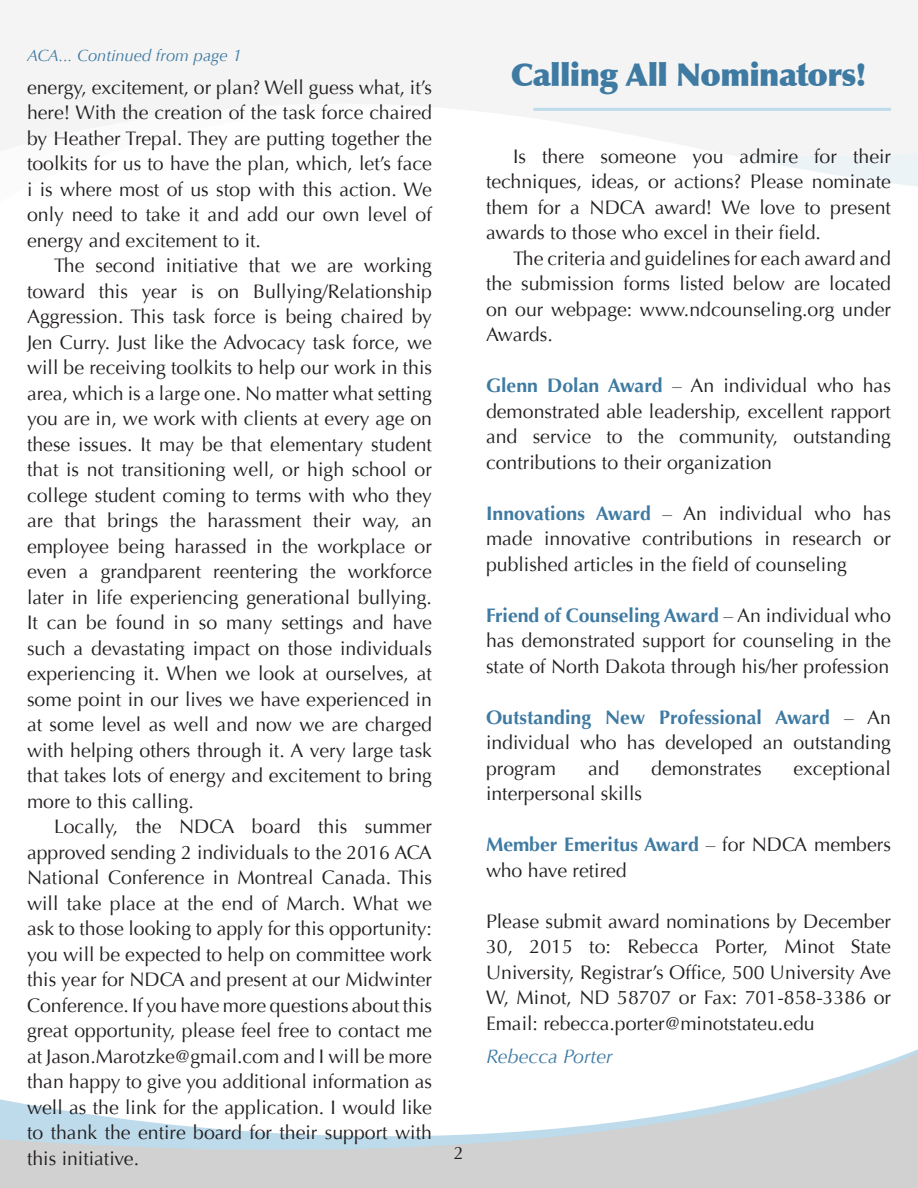
<style>
.page{position:relative;width:918px;height:1188px;background:#fff}
.page>*{position:absolute;margin:0;border:0;box-sizing:border-box;transform-origin:0 0}
.t1{font:900 31.5px "Optima";letter-spacing:-.02em;color:#3e7aa2}
.t2{font:19.5px/25.5px "Optima";color:#231f20;text-align:justify}
.t3{font:italic 19.5px "Optima";color:#3e7aa2}
.t4{font:18px "Optima";color:#231f20}
.t5{font:italic 16.5px "Optima";color:#3e7aa2}
.s1{font-weight:700;color:#3e7aa2}
</style>
<div class="page">
<svg style="left:0;top:0;width:918px;height:156px;fill:#f4f4f4"></svg>
<svg style="left:0;top:101px;width:405px;height:55px"></svg>
<svg style="left:737px;top:150px;width:181px;height:37px"></svg>
<svg style="left:0;top:1053px;width:918px;height:135px"></svg>
<hr style="left:534px;top:108px;width:357px;height:3px;background:#bedbeb">
<p class="t5" style="left:27px;top:46px;width:216px">ACA... Continued from page 1</p>
<p class="t2" style="left:27px;top:75px;width:407px">energy, excitement, or plan? Well guess what, it’s here! With the creation of the task force chaired by Heather Trepal. They are putting together the toolkits for us to have the plan, which, let’s face i is where most of us stop with this action. We only need to take it and add our own level of energy and excitement to it.</p>
<p class="t2" style="left:27px;top:253px;width:407px;text-indent:27px">The second initiative that we are working toward this year is on Bullying/Relationship Aggression. This task force is being chaired by Jen Curry. Just like the Advocacy task force, we will be receiving toolkits to help our work in this area, which is a large one. No matter what setting you are in, we work with clients at every age on these issues. It may be that elementary student that is not transitioning well, or high school or college student coming to terms with who they are that brings the harassment their way, an employee being harassed in the workplace or even a grandparent reentering the workforce later in life experiencing generational bullying.<br>It can be found in so many settings and have such a devastating impact on those individuals experiencing it. When we look at ourselves, at some point in our lives we have experienced in at some level as well and now we are charged with helping others through it. A very large task that takes lots of energy and excitement to bring more to this calling.</p>
<p class="t2" style="left:27px;top:814px;width:407px;text-indent:27px">Locally, the NDCA board this summer approved sending 2 individuals to the 2016 ACA National Conference in Montreal Canada. This will take place at the end of March. What we ask to those looking to apply for this opportunity: you will be expected to help on committee work this year for NDCA and present at our Midwinter Conference. If you have more questions about this great opportunity, please feel free to contact me at Jason.Marotzke@gmail.com and I will be more than happy to give you additional information as well as the link for the application. I would like to thank the entire board for their support with this initiative.</p>
<p class="t4" style="left:454px;top:1143px;width:12px">2</p>
<p class="t1" style="left:511px;top:56px;width:357px">Calling All Nominators!</p>
<p class="t2" style="left:486px;top:144px;width:407px;text-indent:27px">Is there someone you admire for their techniques, ideas, or actions? Please nominate them for a NDCA award! We love to present awards to those who excel in their field.</p>
<p class="t2" style="left:486px;top:246px;width:407px;text-indent:27px">The criteria and guidelines for each award and the submission forms listed below are located on our webpage: www.ndcounseling.org under Awards.</p>
<p class="t2" style="left:486px;top:373px;width:406px"><span class="s1">Glenn Dolan Award</span> – An individual who has demonstrated able leadership, excellent rapport and service to the community, outstanding contributions to their organization</p>
<p class="t2" style="left:486px;top:501px;width:406px"><span class="s1">Innovations Award</span> – An individual who has made innovative contributions in research or published articles in the field of counseling</p>
<p class="t2" style="left:486px;top:603px;width:407px"><span class="s1">Friend of Counseling Award</span> – An individual who has demonstrated support for counseling in the state of North Dakota through his/her profession</p>
<p class="t2" style="left:486px;top:705px;width:406px"><span class="s1">Outstanding New Professional Award</span> – An individual who has developed an outstanding program</p>
<p class="t2" style="left:588px;top:756px;width:33px">and</p>
<p class="t2" style="left:651px;top:756px;width:112px">demonstrates</p>
<p class="t2" style="left:793px;top:756px;width:99px">exceptional</p>
<p class="t2" style="left:486px;top:781px;width:158px">interpersonal skills</p>
<p class="t2" style="left:486px;top:832px;width:406px"><span class="s1">Member Emeritus Award</span> – for NDCA members who have retired</p>
<p class="t2" style="left:486px;top:909px;width:407px">Please submit award nominations by December 30, 2015 to: Rebecca Porter, Minot State University, Registrar’s Office, 500 University Ave W, Minot, ND 58707 or Fax: 701-858-3386 or Email: rebecca.porter@minotstateu.edu</p>
<p class="t3" style="left:486px;top:1045px;width:128px">Rebecca Porter</p>
</div>
